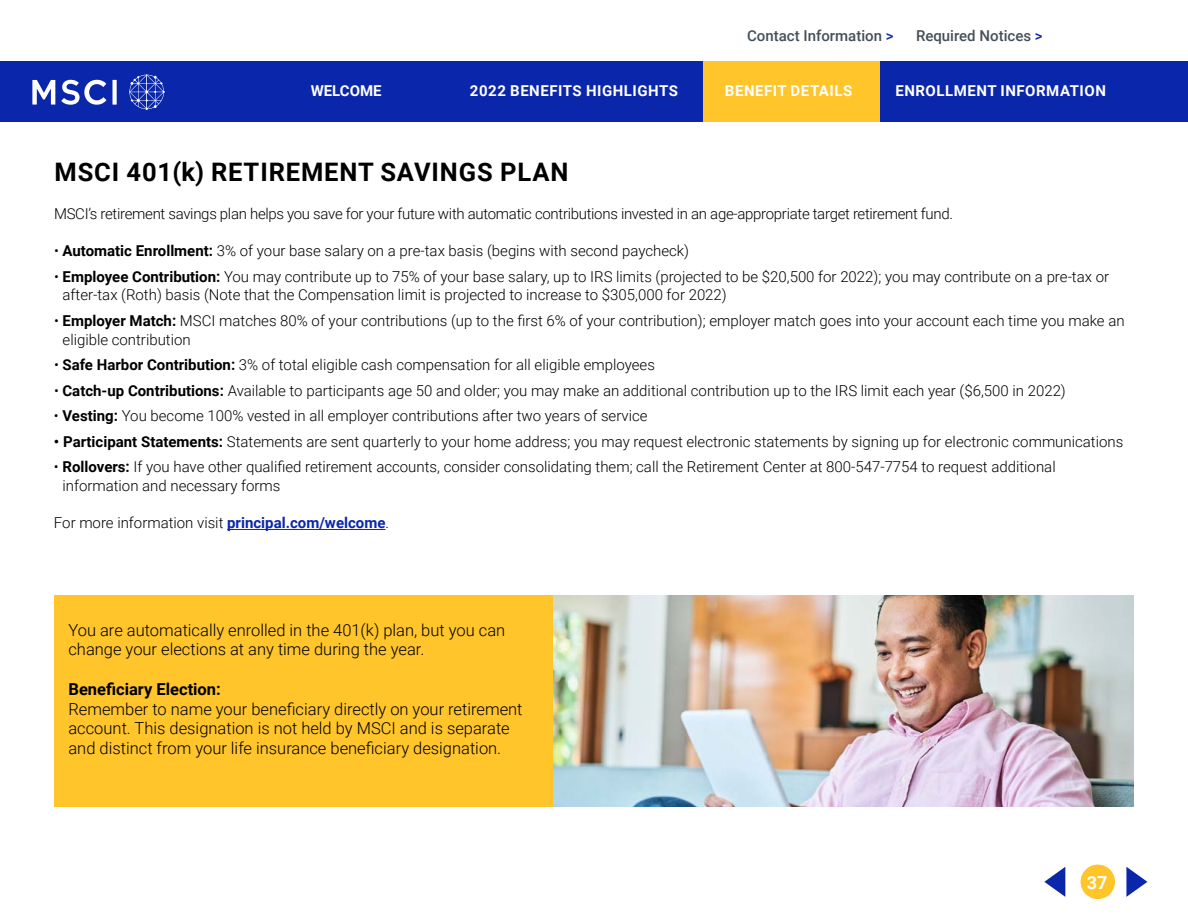
<style>
.page{position:relative;width:1188px;height:918px;background:#fff}
.page>*{position:absolute;margin:0;border:0;box-sizing:border-box;transform-origin:0 0}
.t1{font:700 25.5px "Roboto";letter-spacing:.035em;color:#000}
.t2{font:700 18px "Roboto";color:#fff}
.t3{font:300 16.5px/19.5px "Roboto";color:#000}
.t4{font:700 16.5px "Roboto";color:#000}
.t5{font:300 15px/18.8px "Roboto";color:#000}
.t6{font:300 15px "Roboto";letter-spacing:-.02em;color:#000}
.t7{font:700 15px "Roboto";letter-spacing:.035em;color:#fff}
.t8{font:500 15px "Roboto";color:#454f58}
.t9{font:700 15px "Roboto";color:#fff}
.s1{color:#0a26aa}
.s2{font-weight:700}
.s3{font-weight:700;color:#0a26aa}
</style>
<div class="page">
<div style="left:0;top:61px;width:1188px;height:61px;background:#0a26aa"></div>
<svg style="left:32px;top:80px;width:23px;height:25px"></svg>
<svg style="left:113px;top:80px;width:4px;height:25px"></svg>
<svg style="left:61px;top:80px;width:45px;height:25px"></svg>
<svg style="left:129px;top:75px;width:36px;height:35px"></svg>
<div style="left:704px;top:61px;width:176px;height:61px;background:#ffc52b"></div>
<div style="left:1081px;top:865px;width:34px;height:34px;background:#ffc52b;border-radius:50%"></div>
<svg style="left:1126px;top:867px;width:21px;height:30px"></svg>
<svg style="left:1044px;top:867px;width:21px;height:30px"></svg>
<div style="left:54px;top:595px;width:500px;height:212px;background:#ffc52b"></div>
<hr style="left:227px;top:529px;width:159px;height:1px;background:#0a26aa">
<img style="left:554px;top:595px;width:580px;height:212px">
<p class="t8" style="left:747px;top:25px;width:148px">Contact Information <span class="s1">&gt;</span></p>
<p class="t8" style="left:916px;top:25px;width:128px">Required Notices <span class="s1">&gt;</span></p>
<p class="t9" style="left:311px;top:81px;width:72px">WELCOME</p>
<p class="t7" style="left:470px;top:81px;width:210px">2022 BENEFITS HIGHLIGHTS</p>
<p class="t7" style="left:725px;top:81px;width:129px">BENEFIT DETAILS</p>
<p class="t7" style="left:895px;top:81px;width:212px">ENROLLMENT INFORMATION</p>
<h1 class="t1" style="left:54px;top:154px;width:515px">MSCI 401(k) RETIREMENT SAVINGS PLAN</h1>
<p class="t6" style="left:54px;top:203px;width:901px">MSCI’s retirement savings plan helps you save for your future with automatic contributions invested in an age-appropriate target retirement fund.</p>
<p class="t5" style="left:54px;top:241px;width:637px">• <span class="s2">Automatic Enrollment:</span> 3% of your base salary on a pre-tax basis (begins with second paycheck)</p>
<p class="t5" style="left:63px;top:266px;width:1048px;text-indent:-9px">• <span class="s2">Employee Contribution:</span> You may contribute up to 75% of your base salary, up to IRS limits (projected to be $20,500 for 2022); you may contribute on a pre-tax or after-tax (Roth) basis (Note that the Compensation limit is projected to increase to $305,000 for 2022)</p>
<p class="t5" style="left:63px;top:311px;width:1064px;text-indent:-9px">• <span class="s2">Employer Match:</span> MSCI matches 80% of your contributions (up to the first 6% of your contribution); employer match goes into your account each time you make an eligible contribution</p>
<p class="t5" style="left:54px;top:355px;width:603px">• <span class="s2">Safe Harbor Contribution:</span> 3% of total eligible cash compensation for all eligible employees</p>
<p class="t5" style="left:54px;top:380px;width:1013px">• <span class="s2">Catch-up Contributions:</span> Available to participants age 50 and older; you may make an additional contribution up to the IRS limit each year ($6,500 in 2022)</p>
<p class="t5" style="left:54px;top:406px;width:595px">• <span class="s2">Vesting:</span> You become 100% vested in all employer contributions after two years of service</p>
<p class="t5" style="left:54px;top:431px;width:1071px"><span class="s2">• Participant Statements:</span> Statements are sent quarterly to your home address; you may request electronic statements by signing up for electronic communications</p>
<p class="t5" style="left:62px;top:457px;width:995px;text-indent:-8px">• <span class="s2">Rollovers:</span> If you have other qualified retirement accounts, consider consolidating them; call the Retirement Center at 800-547-7754 to request additional information and necessary forms</p>
<p class="t5" style="left:54px;top:513px;width:337px">For more information visit <span class="s3">principal.com/welcome</span>.</p>
<p class="t3" style="left:68px;top:620px;width:438px">You are automatically enrolled in the 401(k) plan, but you can change your elections at any time during the year.</p>
<p class="t4" style="left:68px;top:678px;width:154px">Beneficiary Election:</p>
<p class="t3" style="left:68px;top:698px;width:456px">Remember to name your beneficiary directly on your retirement account. This designation is not held by MSCI and is separate and distinct from your life insurance beneficiary designation.</p>
<p class="t2" style="left:1087px;top:870px;width:22px">37</p>
</div>
